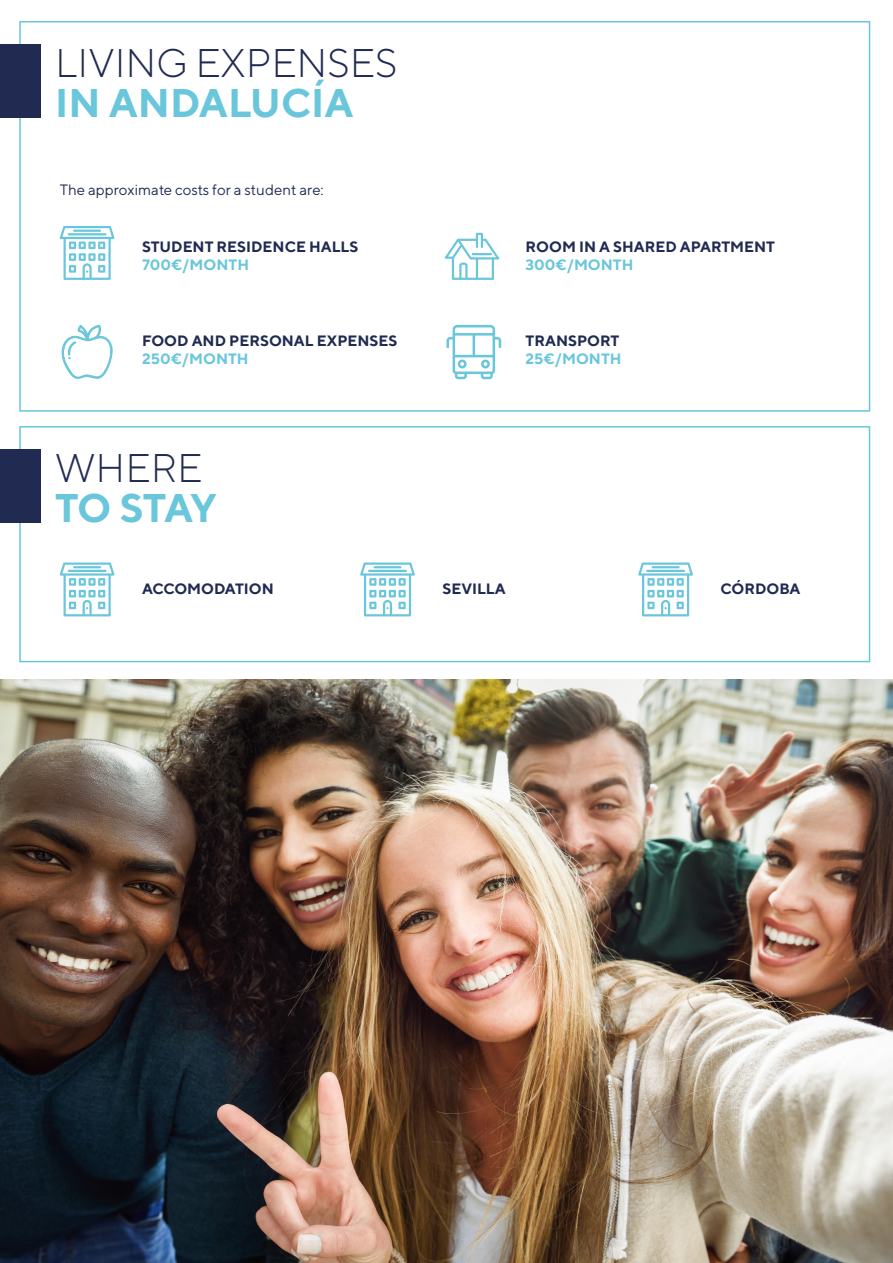
<style>
.page{position:relative;width:893px;height:1263px;background:#fff}
.page>*{position:absolute;margin:0;border:0;box-sizing:border-box;transform-origin:0 0}
.t1{font:300 39.9px "TT Norms";color:#212b52}
.t2{font:700 39.9px "TT Norms";color:#69c6db}
.t3{font:700 15px "TT Norms";color:#212b52}
.t4{font:700 15px "TT Norms";color:#69c6db}
.t5{font:15px "TT Norms";color:#212b52}
</style>
<div class="page">
<div style="left:19px;top:21px;width:851px;height:391px;border:2px solid #69c6db"></div>
<div style="left:19px;top:426px;width:851px;height:236px;border:2px solid #69c6db"></div>
<div style="left:0;top:44px;width:41px;height:74px;background:#212b52"></div>
<div style="left:0;top:449px;width:41px;height:74px;background:#212b52"></div>
<img style="left:0;top:679px;width:893px;height:584px">
<svg style="left:60px;top:226px;width:54px;height:54px"></svg>
<svg style="left:60px;top:562px;width:54px;height:54px"></svg>
<svg style="left:638px;top:562px;width:55px;height:54px"></svg>
<svg style="left:360px;top:562px;width:55px;height:54px"></svg>
<svg style="left:445px;top:233px;width:54px;height:47px"></svg>
<hr style="left:472px;top:253px;width:20px;height:2px;background:#69c6db">
<svg style="left:446px;top:325px;width:55px;height:54px"></svg>
<svg style="left:61px;top:325px;width:52px;height:54px"></svg>
<h1 class="t1" style="left:55px;top:38px;width:344px">LIVING EXPENSES</h1>
<h1 class="t2" style="left:55px;top:78px;width:300px">IN ANDALUCÍA</h1>
<p class="t5" style="left:60px;top:181px;width:265px">The approximate costs for a student are:</p>
<p class="t3" style="left:142px;top:237px;width:218px">STUDENT RESIDENCE HALLS</p>
<p class="t4" style="left:142px;top:255px;width:109px">700€/MONTH</p>
<p class="t3" style="left:142px;top:331px;width:257px">FOOD AND PERSONAL EXPENSES</p>
<p class="t4" style="left:142px;top:349px;width:108px">250€/MONTH</p>
<h1 class="t1" style="left:55px;top:443px;width:148px">WHERE</h1>
<h1 class="t2" style="left:55px;top:483px;width:163px">TO STAY</h1>
<p class="t3" style="left:526px;top:237px;width:251px">ROOM IN A SHARED APARTMENT</p>
<p class="t4" style="left:526px;top:255px;width:109px">300€/MONTH</p>
<p class="t3" style="left:526px;top:331px;width:95px">TRANSPORT</p>
<p class="t4" style="left:526px;top:349px;width:98px">25€/MONTH</p>
<p class="t3" style="left:142px;top:579px;width:133px">ACCOMODATION</p>
<p class="t3" style="left:442px;top:579px;width:65px">SEVILLA</p>
<p class="t3" style="left:720px;top:579px;width:81px">CÓRDOBA</p>
</div>
